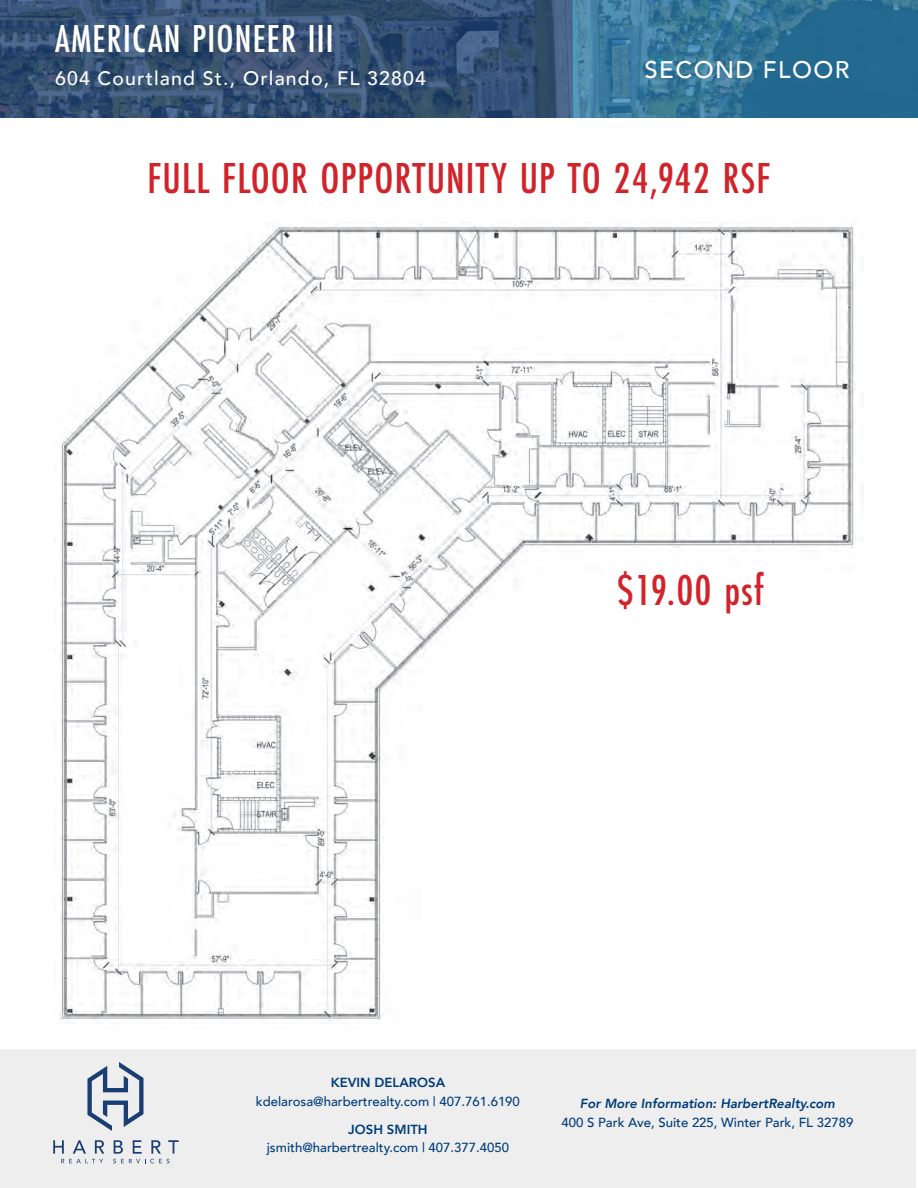
<style>
.page{position:relative;width:918px;height:1188px;background:#fff}
.page>*{position:absolute;margin:0;border:0;box-sizing:border-box;transform-origin:0 0}
.t1{font:500 45px "Futura PT Cond";letter-spacing:.025em;color:#d1232a}
.t2{font:500 40.5px "Futura PT Cond";letter-spacing:.03em;color:#fff}
.t3{font:500 24px "Avenir";letter-spacing:.06em;color:#fff}
.t4{font:500 19.5px "Avenir";letter-spacing:.06em;color:#fff}
.t5{font:500 13.2px "Avenir";color:#003c78}
.t6{font:italic 800 13.2px "Avenir";color:#003c78}
.t7{font:800 13.2px "Avenir";color:#003c78}
</style>
<div class="page">
<svg style="left:0;top:0;width:572px;height:117px;background:#345072"></svg>
<svg style="left:572px;top:0;width:346px;height:117px;background:#317397"></svg>
<div style="left:0;top:1049px;width:916px;height:139px;background:#eeeeef"></div>
<svg style="left:53px;top:1140px;width:51px;height:23px"></svg>
<svg style="left:113px;top:1140px;width:66px;height:23px"></svg>
<svg style="left:87px;top:1062px;width:57px;height:69px"></svg>
<img style="left:59px;top:222px;width:797px;height:802px">
<h2 class="t2" style="left:55px;top:15px;width:280px">AMERICAN PIONEER III</h2>
<h3 class="t4" style="left:55px;top:61px;width:373px">604 Courtland St., Orlando, FL 32804</h3>
<p class="t3" style="left:644px;top:49px;width:207px">SECOND FLOOR</p>
<p class="t1" style="left:148px;top:152px;width:624px">FULL FLOOR OPPORTUNITY UP TO 24,942 RSF</p>
<p class="t1" style="left:617px;top:564px;width:149px">$19.00 psf</p>
<p class="t7" style="left:331px;top:1072px;width:116px">KEVIN DELAROSA</p>
<p class="t5" style="left:256px;top:1090px;width:265px">kdelarosa@harbertrealty.com | 407.761.6190</p>
<p class="t7" style="left:348px;top:1119px;width:81px">JOSH SMITH</p>
<p class="t5" style="left:267px;top:1136px;width:244px">jsmith@harbertrealty.com | 407.377.4050</p>
<p class="t6" style="left:580px;top:1096px;width:257px">For More Information: HarbertRealty.com</p>
<p class="t5" style="left:562px;top:1111px;width:293px">400 S Park Ave, Suite 225, Winter Park, FL 32789</p>
</div>
